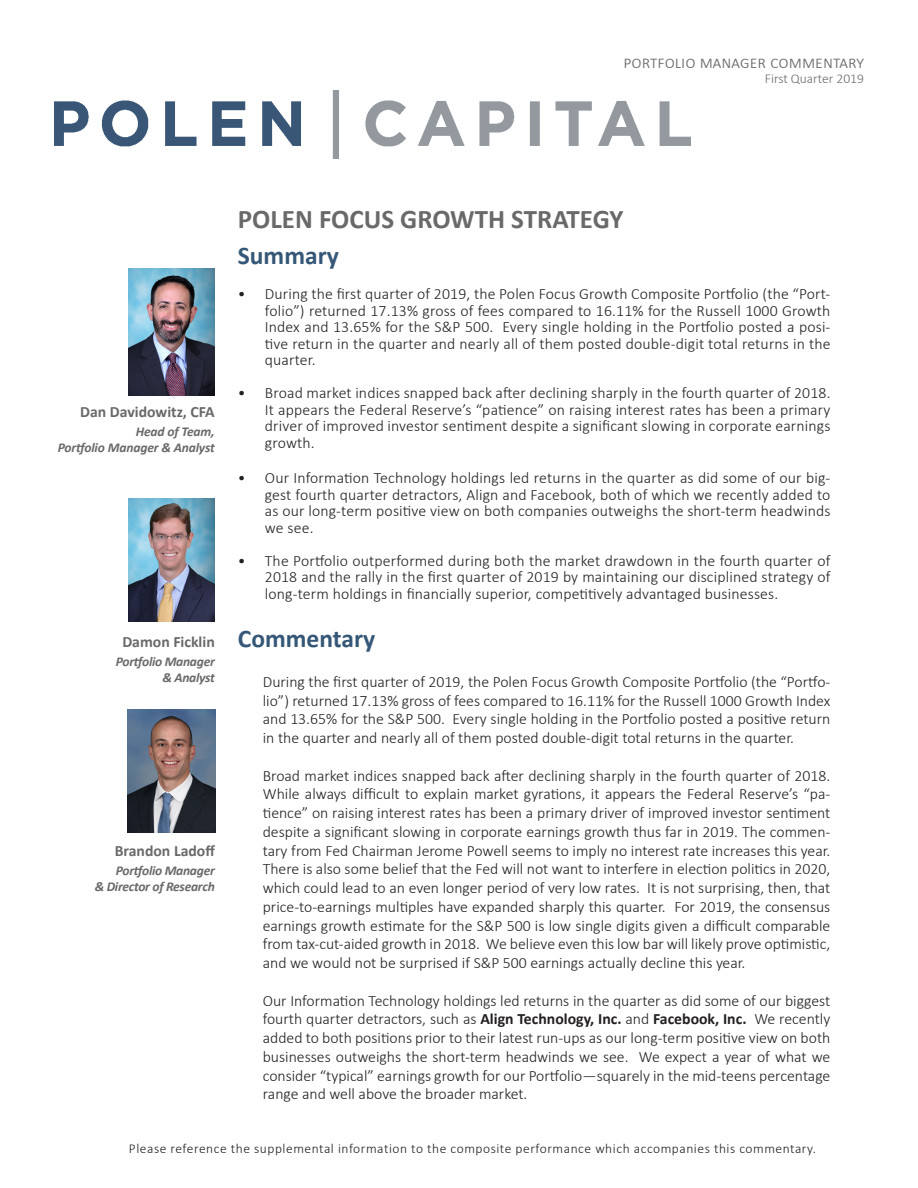
<style>
.page{position:relative;width:918px;height:1188px;background:#fff}
.page>*{position:absolute;margin:0;border:0;box-sizing:border-box;transform-origin:0 0}
.t1{font:700 27px "Calibri";color:#696969}
.t2{font:700 25.5px "Calibri";color:#355777}
.t3{font:300 18px "Calibri";color:#696969}
.t4{font:300 15.75px/18.8px "Calibri";color:#231f20;text-align:justify}
.t5{font:700 15.75px "Calibri";color:#696969}
.t6{font:300 13.5px "Calibri";letter-spacing:.04em;color:#231f20}
.t7{font:italic 700 13.5px "Calibri";letter-spacing:-.02em;color:#696969}
.t8{font:300 13.5px "Calibri";color:#696969}
.s1{font-weight:700}
</style>
<div class="page">
<img style="left:128px;top:269px;width:87px;height:126px">
<img style="left:128px;top:499px;width:87px;height:122px">
<img style="left:54px;top:90px;width:637px;height:68px">
<img style="left:128px;top:710px;width:87px;height:122px">
<p class="t3" style="left:623px;top:50px;width:242px">PORTFOLIO MANAGER COMMENTARY</p>
<p class="t8" style="left:765px;top:70px;width:101px">First Quarter 2019</p>
<p class="t5" style="left:80px;top:401px;width:136px">Dan Davidowitz, CFA</p>
<p class="t7" style="left:136px;top:422px;width:81px">Head of Team,</p>
<p class="t7" style="left:58px;top:438px;width:159px">Portfolio Manager &amp; Analyst</p>
<p class="t5" style="left:122px;top:630px;width:94px">Damon Ficklin</p>
<p class="t7" style="left:116px;top:652px;width:100px">Portfolio Manager</p>
<p class="t7" style="left:162px;top:668px;width:54px">&amp; Analyst</p>
<p class="t5" style="left:115px;top:840px;width:102px">Brandon Ladoff</p>
<p class="t7" style="left:116px;top:861px;width:100px">Portfolio Manager</p>
<p class="t7" style="left:95px;top:877px;width:122px">&amp; Director of Research</p>
<p class="t1" style="left:238px;top:200px;width:387px">POLEN FOCUS GROWTH STRATEGY</p>
<p class="t2" style="left:238px;top:237px;width:103px">Summary</p>
<p class="t4" style="left:265px;top:286px;width:567px;line-height:16.5px;text-indent:-27px">• During the first quarter of 2019, the Polen Focus Growth Composite Portfolio (the “Port&shy;folio”) returned 17.13% gross of fees compared to 16.11% for the Russell 1000 Growth Index and 13.65% for the S&amp;P 500. Every single holding in the Portfolio posted a posi&shy;tive return in the quarter and nearly all of them posted double-digit total returns in the quarter.</p>
<p class="t4" style="left:265px;top:385px;width:567px;line-height:16.5px;text-indent:-27px">• Broad market indices snapped back after declining sharply in the fourth quarter of 2018.<br>It appears the Federal Reserve’s “patience” on raising interest rates has been a primary driver of improved investor sentiment despite a significant slowing in corporate earnings growth.</p>
<p class="t4" style="left:265px;top:469px;width:567px;line-height:16.5px;text-indent:-27px">• Our Information Technology holdings led returns in the quarter as did some of our big&shy;gest fourth quarter detractors, Align and Facebook, both of which we recently added to as our long-term positive view on both companies outweighs the short-term headwinds we see.</p>
<p class="t4" style="left:265px;top:552px;width:567px;line-height:16.5px;text-indent:-27px">• The Portfolio outperformed during both the market drawdown in the fourth quarter of 2018 and the rally in the first quarter of 2019 by maintaining our disciplined strategy of long-term holdings in financially superior, competitively advantaged businesses.</p>
<p class="t2" style="left:238px;top:621px;width:139px">Commentary</p>
<p class="t4" style="left:263px;top:672px;width:569px">During the first quarter of 2019, the Polen Focus Growth Composite Portfolio (the “Portfo&shy;lio”) returned 17.13% gross of fees compared to 16.11% for the Russell 1000 Growth Index and 13.65% for the S&amp;P 500. Every single holding in the Portfolio posted a positive return in the quarter and nearly all of them posted double-digit total returns in the quarter.</p>
<p class="t4" style="left:263px;top:766px;width:569px">Broad market indices snapped back after declining sharply in the fourth quarter of 2018.<br>While always difficult to explain market gyrations, it appears the Federal Reserve’s “pa&shy;tience” on raising interest rates has been a primary driver of improved investor sentiment despite a significant slowing in corporate earnings growth thus far in 2019. The commen&shy;tary from Fed Chairman Jerome Powell seems to imply no interest rate increases this year.<br>There is also some belief that the Fed will not want to interfere in election politics in 2020, which could lead to an even longer period of very low rates. It is not surprising, then, that price-to-earnings multiples have expanded sharply this quarter. For 2019, the consensus earnings growth estimate for the S&amp;P 500 is low single digits given a difficult comparable from tax-cut-aided growth in 2018. We believe even this low bar will likely prove optimistic, and we would not be surprised if S&amp;P 500 earnings actually decline this year.</p>
<p class="t4" style="left:263px;top:991px;width:569px">Our Information Technology holdings led returns in the quarter as did some of our biggest fourth quarter detractors, such as <span class="s1">Align Technology, Inc.</span> and <span class="s1">Facebook, Inc.</span> We recently added to both positions prior to their latest run-ups as our long-term positive view on both businesses outweighs the short-term headwinds we see. We expect a year of what we consider “typical” earnings growth for our Portfolio—squarely in the mid-teens percentage range and well above the broader market.</p>
<p class="t6" style="left:129px;top:1140px;width:689px">Please reference the supplemental information to the composite performance which accompanies this commentary.</p>
</div>
